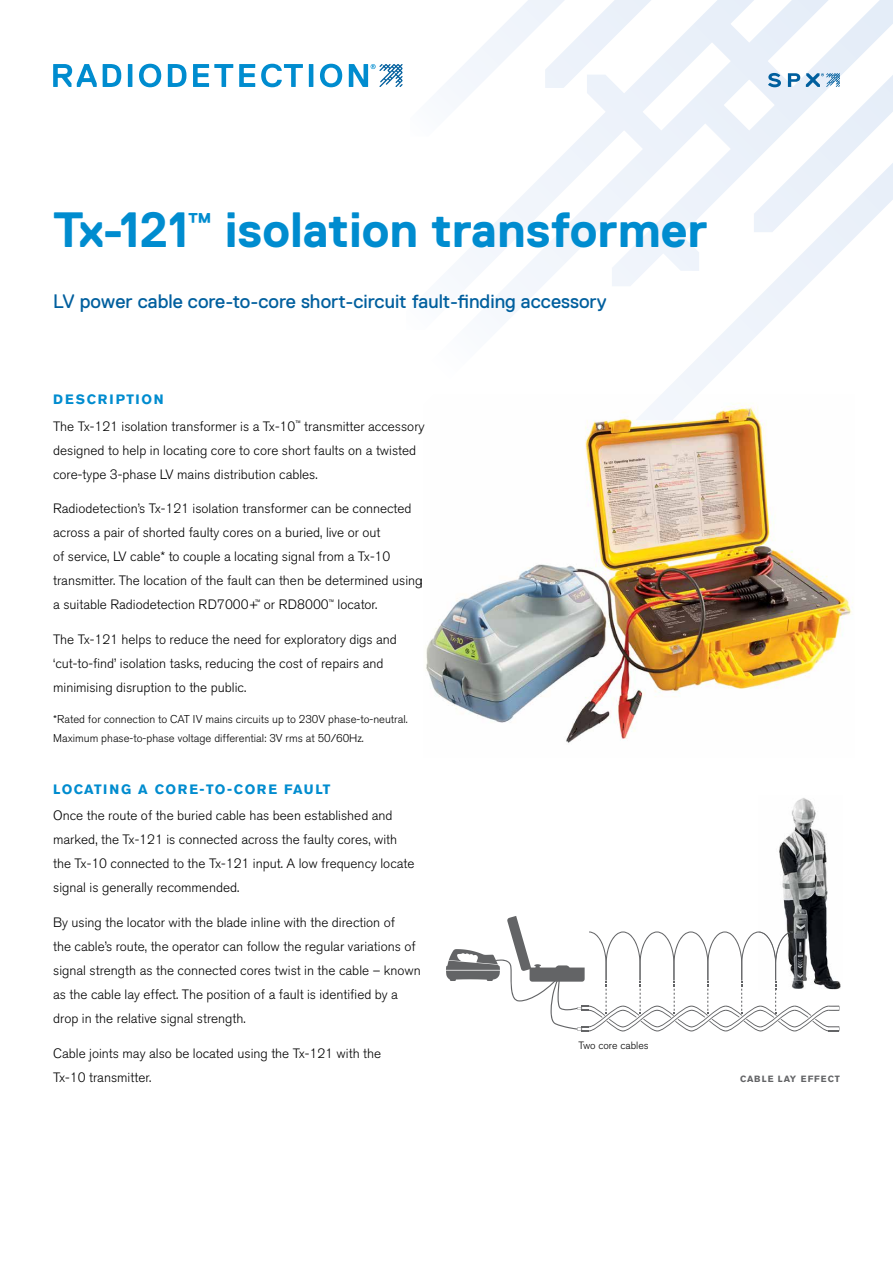
<style>
.page{position:relative;width:893px;height:1263px;background:#fff}
.page>*{position:absolute;margin:0;border:0;box-sizing:border-box;transform-origin:0 0}
.t1{font:700 49.5px "Replica Std";color:#008ccf}
.t2{font:19.5px "Replica Std";color:#005f9e}
.t3{font:300 13.5px/24px "Akzidenz Grotesk BE";color:#000}
.t4{font:700 13.5px "Akzidenz Grotesk BE";letter-spacing:.11em;color:#008ccf}
.t5{font:300 11.25px/19.5px "Akzidenz Grotesk BE";color:#000}
.t6{font:300 10.5px "Akzidenz Grotesk BE";color:#000}
.t7{font:700 9px "Akzidenz Grotesk BE";letter-spacing:.1em;color:#636466}
.s1{font-weight:700;color:#008ccf}
</style>
<div class="page">
<img style="left:426px;top:420px;width:427px;height:323px">
<img style="left:779px;top:798px;width:62px;height:190px">
<svg style="left:446px;top:916px;width:394px;height:115px"></svg>
<svg style="left:637px;top:271px;width:184px;height:149px"></svg>
<svg style="left:471px;top:271px;width:283px;height:59px"></svg>
<svg style="left:53px;top:64px;width:44px;height:23px"></svg>
<svg style="left:103px;top:64px;width:18px;height:23px"></svg>
<svg style="left:128px;top:64px;width:4px;height:23px"></svg>
<svg style="left:139px;top:64px;width:22px;height:23px"></svg>
<svg style="left:168px;top:64px;width:18px;height:23px"></svg>
<svg style="left:193px;top:64px;width:40px;height:23px"></svg>
<svg style="left:239px;top:64px;width:16px;height:23px"></svg>
<svg style="left:261px;top:64px;width:42px;height:23px"></svg>
<svg style="left:309px;top:64px;width:4px;height:23px"></svg>
<svg style="left:320px;top:64px;width:22px;height:23px"></svg>
<svg style="left:349px;top:64px;width:53px;height:23px"></svg>
<svg style="left:445px;top:0;width:448px;height:271px"></svg>
<h1 class="t1" style="left:53px;top:202px;width:656px">Tx-121<sup>™</sup> isolation transformer</h1>
<h2 class="t2" style="left:53px;top:290px;width:555px">LV power cable core-to-core short-circuit fault-finding accessory</h2>
<p class="t3" style="left:53px;top:387px;width:373px;line-height:26.1px"><span class="s1">DESCRIPTION<br></span>The Tx-121 isolation transformer is a Tx-10<sup>™</sup> transmitter accessory</p>
<p class="t3" style="left:53px;top:438px;width:365px">designed to help in locating core to core short faults on a twisted core-type 3-phase LV mains distribution cables.</p>
<p class="t3" style="left:53px;top:497px;width:371px">Radiodetection’s Tx-121 isolation transformer can be connected across a pair of shorted faulty cores on a buried, live or out<br>of service, LV cable* to couple a locating signal from a Tx-10 transmitter. The location of the fault can then be determined using a suitable Radiodetection RD7000+<sup>™</sup> or RD8000<sup>™</sup> locator.</p>
<p class="t3" style="left:53px;top:628px;width:345px">The Tx-121 helps to reduce the need for exploratory digs and ‘cut-to-find’ isolation tasks, reducing the cost of repairs and minimising disruption to the public.</p>
<p class="t5" style="left:53px;top:709px;width:356px">*Rated for connection to CAT IV mains circuits up to 230V phase-to-neutral.<br>Maximum phase-to-phase voltage differential: 3V rms at 50/60Hz.</p>
<p class="t4" style="left:53px;top:781px;width:279px">LOCATING A CORE-TO-CORE FAULT</p>
<p class="t3" style="left:53px;top:804px;width:363px">Once the route of the buried cable has been established and marked, the Tx-121 is connected across the faulty cores, with the Tx-10 connected to the Tx-121 input. A low frequency locate signal is generally recommended.</p>
<p class="t3" style="left:53px;top:910px;width:369px">By using the locator with the blade inline with the direction of<br>the cable’s route, the operator can follow the regular variations of signal strength as the connected cores twist in the cable – known as the cable lay effect. The position of a fault is identified by a drop in the relative signal strength.</p>
<p class="t3" style="left:53px;top:1041px;width:330px">Cable joints may also be located using the Tx-121 with the<br>Tx-10 transmitter.</p>
<p class="t6" style="left:578px;top:1039px;width:72px">Two core cables</p>
<p class="t7" style="left:740px;top:1074px;width:101px">CABLE LAY EFFECT</p>
</div>
